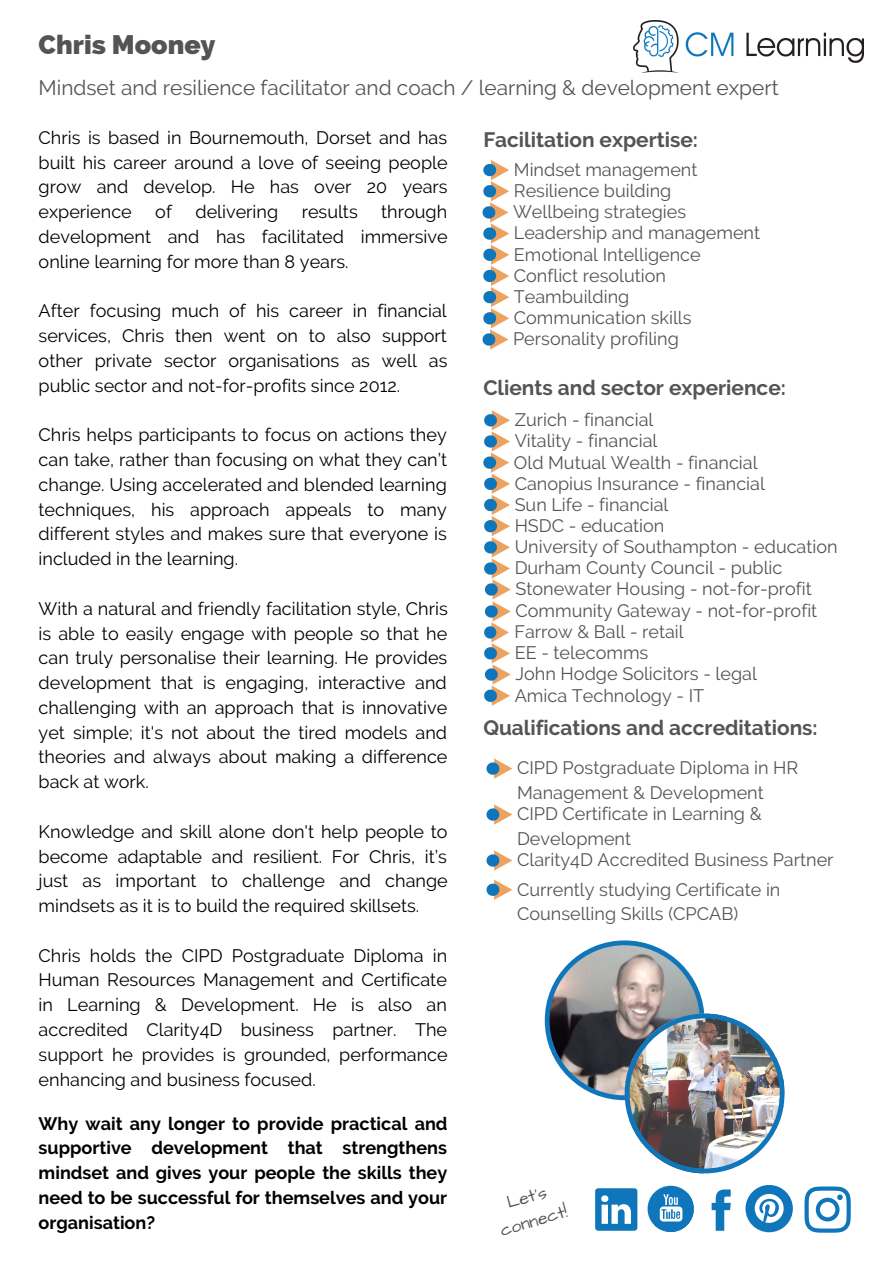
<style>
.page{position:relative;width:894px;height:1264px;background:#fff}
.page>*{position:absolute;margin:0;border:0;box-sizing:border-box;transform-origin:0 0}
.t1{font:800 26.85px "Raleway";color:#545454}
.t2{font:700 20.85px "Raleway";color:#545454}
.t3{font:20.85px "Raleway";color:#545454}
.t4{font:18px/24.8px "Raleway";color:#000;text-align:justify}
.t5{font:18px/24.8px "Raleway";color:#545454}
.t6{font:700 18px/24.8px "Raleway";color:#000;text-align:justify}
.t7{font:17.55px/24.6px "Architects Daughter";color:#545454;text-align:center}
</style>
<div class="page">
<img style="left:544px;top:940px;width:240px;height:233px">
<img style="left:633px;top:20px;width:229px;height:52px">
<svg style="left:595px;top:1188px;width:42px;height:42px"></svg>
<svg style="left:711px;top:1189px;width:19px;height:41px"></svg>
<svg style="left:804px;top:1186px;width:46px;height:46px"></svg>
<svg style="left:647px;top:1185px;width:46px;height:46px"></svg>
<svg style="left:654px;top:1192px;width:40px;height:40px"></svg>
<div style="left:745px;top:1184px;width:47px;height:48px;background:#1076bc;border-radius:50%"></div>
<svg style="left:754px;top:1194px;width:29px;height:28px"></svg>
<svg style="left:482px;top:160px;width:27px;height:189px"></svg>
<svg style="left:486px;top:758px;width:26px;height:20px"></svg>
<svg style="left:486px;top:804px;width:26px;height:20px"></svg>
<svg style="left:486px;top:850px;width:26px;height:20px"></svg>
<svg style="left:486px;top:879px;width:26px;height:20px"></svg>
<svg style="left:483px;top:410px;width:27px;height:296px"></svg>
<p class="t1" style="left:39px;top:29px;width:178px">Chris Mooney</p>
<p class="t3" style="left:39px;top:75px;width:741px">Mindset and resilience facilitator and coach / learning &amp; development expert</p>
<p class="t2" style="left:483px;top:127px;width:216px">Facilitation expertise:</p>
<p class="t4" style="left:39px;top:125px;width:410px">Chris is based in Bournemouth, Dorset and has built his career around a love of seeing people grow and develop. He has over 20 years experience</p>
<p class="t5" style="left:513px;top:157px;width:185px">Mindset management</p>
<p class="t5" style="left:513px;top:178px;width:159px">Resilience building</p>
<p class="t5" style="left:513px;top:199px;width:175px">Wellbeing strategies</p>
<p class="t5" style="left:513px;top:221px;width:248px">Leadership and management</p>
<p class="t5" style="left:513px;top:242px;width:188px">Emotional Intelligence</p>
<p class="t5" style="left:513px;top:263px;width:154px">Conflict resolution</p>
<p class="t5" style="left:513px;top:284px;width:117px">Teambuilding</p>
<p class="t5" style="left:513px;top:305px;width:179px">Communication skills</p>
<p class="t5" style="left:513px;top:326px;width:167px">Personality profiling</p>
<p class="t4" style="left:155px;top:199px;width:18px">of</p>
<p class="t4" style="left:195px;top:199px;width:84px">delivering</p>
<p class="t4" style="left:301px;top:199px;width:58px">results</p>
<p class="t4" style="left:39px;top:199px;width:410px;text-indent:342px">through development and has facilitated immersive online learning for more than 8 years.</p>
<p class="t4" style="left:39px;top:298px;width:410px">After focusing much of his career in financial services, Chris then went on to also support other private sector organisations as well as public sector and not-for-profits since 2012.</p>
<p class="t4" style="left:39px;top:422px;width:410px">Chris helps participants to focus on actions they can take, rather than focusing on what they can’t change. Using accelerated and blended learning techniques, his approach appeals to many different styles and makes sure that everyone is included in the learning.</p>
<p class="t4" style="left:39px;top:596px;width:410px">With a natural and friendly facilitation style, Chris is able to easily engage with people so that he can truly personalise their learning. He provides development that is engaging, interactive and challenging with an approach that is innovative yet simple; it's not about the tired models and theories and always about making a difference back at work.</p>
<p class="t4" style="left:39px;top:819px;width:410px">Knowledge and skill alone don't help people to become adaptable and resilient. For Chris, it’s just as important to challenge and change mindsets as it is to build the required skillsets.</p>
<p class="t4" style="left:39px;top:943px;width:410px">Chris holds the CIPD Postgraduate Diploma in Human Resources Management and Certificate in Learning &amp; Development. He is also an accredited Clarity4D business partner. The support he provides is grounded, performance enhancing and business focused.</p>
<p class="t2" style="left:483px;top:375px;width:304px">Clients and sector experience:</p>
<p class="t5" style="left:514px;top:407px;width:140px">Zurich - financial</p>
<p class="t5" style="left:514px;top:428px;width:144px">Vitality - financial</p>
<p class="t5" style="left:513px;top:450px;width:245px">Old Mutual Wealth - financial</p>
<p class="t5" style="left:514px;top:471px;width:252px">Canopius Insurance - financial</p>
<p class="t5" style="left:514px;top:492px;width:155px">Sun Life - financial</p>
<p class="t5" style="left:514px;top:513px;width:151px">HSDC - education</p>
<p class="t5" style="left:514px;top:534px;width:324px">University of Southampton - education</p>
<p class="t5" style="left:514px;top:555px;width:269px">Durham County Council - public</p>
<p class="t5" style="left:515px;top:576px;width:298px">Stonewater Housing - not-for-profit</p>
<p class="t5" style="left:514px;top:619px;width:170px">Farrow &amp; Ball - retail</p>
<p class="t5" style="left:515px;top:598px;width:303px">Community Gateway - not-for-profit</p>
<p class="t5" style="left:514px;top:640px;width:135px">EE - telecomms</p>
<p class="t5" style="left:515px;top:661px;width:243px">John Hodge Solicitors - legal</p>
<p class="t5" style="left:514px;top:683px;width:191px">Amica Technology - IT</p>
<p class="t2" style="left:483px;top:715px;width:336px">Qualifications and accreditations:</p>
<p class="t5" style="left:517px;top:755px;width:283px">CIPD Postgraduate Diploma in HR<br>Management &amp; Development</p>
<p class="t5" style="left:517px;top:801px;width:246px">CIPD Certificate in Learning &amp;<br>Development</p>
<p class="t5" style="left:517px;top:847px;width:318px">Clarity4D Accredited Business Partner</p>
<p class="t5" style="left:517px;top:876px;width:265px">Currently studying Certificate in<br>Counselling Skills (CPCAB)</p>
<p class="t6" style="left:39px;top:1110px;width:410px">Why wait any longer to provide practical and supportive development that strengthens mindset and gives your people the skills they need to be successful for themselves and your organisation?</p>
<p class="t7" style="left:490px;top:1195px;width:70px;rotate:-16deg">Let's connect!</p>
</div>
